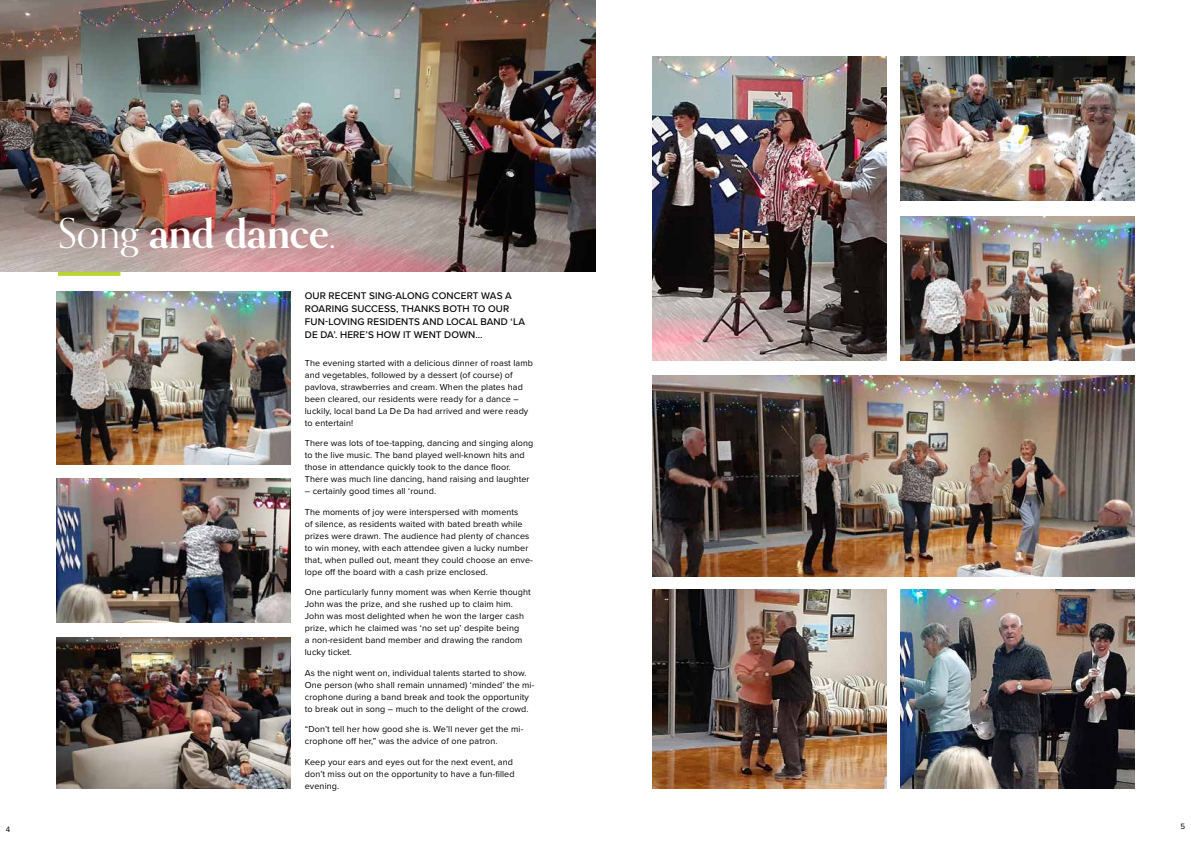
<style>
.page{position:relative;width:1191px;height:842px;background:#fff}
.page>*{position:absolute;margin:0;border:0;box-sizing:border-box;transform-origin:0 0}
.t1{font:700 41px "Orpheus Pro";color:#fff}
.t2{font:500 10px/13px "Proxima Nova";letter-spacing:.015em;color:#000}
.t3{font:9px/12px "Proxima Nova";letter-spacing:.01em;color:#000}
.t4{font:8px "Proxima Nova";color:#000}
.s1{font-weight:400}
</style>
<div class="page">
<img style="left:652px;top:57px;width:234px;height:304px">
<img style="left:900px;top:57px;width:234px;height:144px">
<img style="left:900px;top:217px;width:234px;height:144px">
<img style="left:57px;top:291px;width:234px;height:173px">
<img style="left:57px;top:479px;width:234px;height:144px">
<img style="left:57px;top:637px;width:234px;height:152px">
<img style="left:0;top:0;width:595px;height:272px">
<svg style="left:58px;top:272px;width:62px;height:4px"></svg>
<img style="left:900px;top:590px;width:234px;height:198px">
<img style="left:652px;top:590px;width:234px;height:199px">
<img style="left:652px;top:375px;width:482px;height:202px">
<h1 class="t1" style="left:58px;top:208px;width:279px"><span class="s1">Song</span> and dance<span class="s1">.</span></h1>
<p class="t2" style="left:305px;top:289px;width:222px">OUR RECENT SING-ALONG CONCERT WAS A ROARING SUCCESS, THANKS BOTH TO OUR FUN-LOVING RESIDENTS AND LOCAL BAND ‘LA DE DA’. HERE’S HOW IT WENT DOWN…</p>
<p class="t3" style="left:305px;top:356px;width:229px">The evening started with a delicious dinner of roast lamb and vegetables, followed by a dessert (of course) of pavlova, strawberries and cream. When the plates had been cleared, our residents were ready for a dance – luckily, local band La De Da had arrived and were ready to entertain!</p>
<p class="t3" style="left:305px;top:437px;width:230px">There was lots of toe-tapping, dancing and singing along to the live music. The band played well-known hits and those in attendance quickly took to the dance floor.<br>There was much line dancing, hand raising and laughter</p>
<p class="t3" style="left:305px;top:485px;width:133px">– certainly good times all ‘round.</p>
<p class="t3" style="left:305px;top:505px;width:230px">The moments of joy were interspersed with moments<br>of silence, as residents waited with bated breath while prizes were drawn. The audience had plenty of chances to win money, with each attendee given a lucky number that, when pulled out, meant they could choose an enve&shy;lope off the board with a cash prize enclosed.</p>
<p class="t3" style="left:305px;top:586px;width:228px">One particularly funny moment was when Kerrie thought John was the prize, and she rushed up to claim him.<br>John was most delighted when he won the larger cash prize, which he claimed was ‘no set up’ despite being<br>a non-resident band member and drawing the random lucky ticket.</p>
<p class="t3" style="left:305px;top:666px;width:231px">As the night went on, individual talents started to show.<br>One person (who shall remain unnamed) ‘minded’ the mi&shy;crophone during a band break and took the opportunity to break out in song – much to the delight of the crowd.</p>
<p class="t3" style="left:305px;top:723px;width:220px">“Don’t tell her how good she is. We’ll never get the mi&shy;crophone off her,” was the advice of one patron.</p>
<p class="t3" style="left:305px;top:755px;width:211px">Keep your ears and eyes out for the next event, and don’t miss out on the opportunity to have a fun-filled evening.</p>
<p class="t4" style="left:6px;top:823px;width:6px">4</p>
<p class="t4" style="left:1180px;top:820px;width:6px">5</p>
</div>
